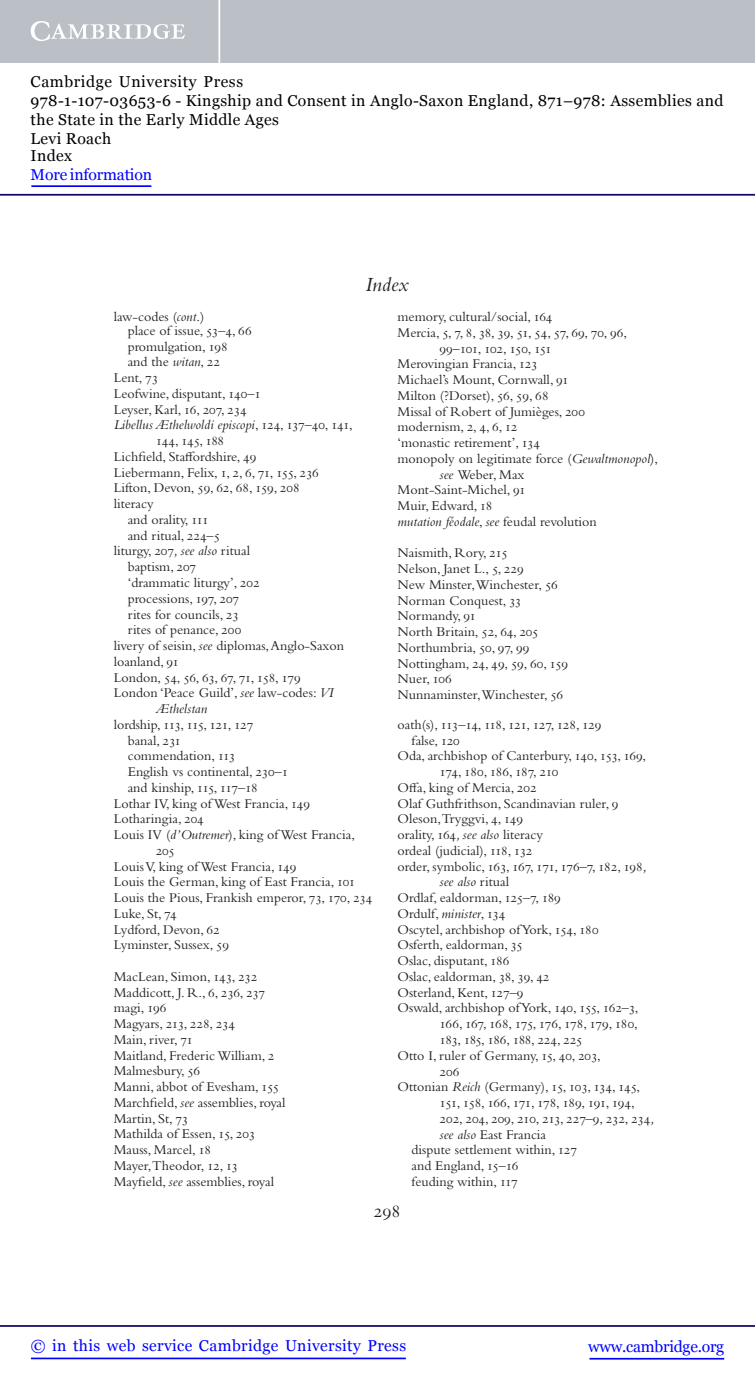
<style>
.page{position:relative;width:755px;height:1385px;background:#fff}
.page>*{position:absolute;margin:0;border:0;box-sizing:border-box;transform-origin:0 0}
.t1{font:italic 21px "Bembo Std";color:#231f20}
.t2{font:19.25px "Bembo Std";color:#231f20}
.t3{font:15.75px/18.6px "Georgia";letter-spacing:.025em;color:#000}
.t4{font:15.75px "Georgia";letter-spacing:.025em;color:#00f}
.t5{font:15.75px "Georgia";letter-spacing:-.015em;color:#00f}
.t6{font:15.75px "Georgia";letter-spacing:-.01em;color:#00f}
.t7{font:14px/15.8px "Bembo Std";color:#231f20}
.t8{font:14px "Bembo Std";letter-spacing:-.04em;color:#231f20}
.t9{font:14px "Bembo Std";letter-spacing:-.02em;color:#231f20}
.t10{font:italic 14px "Bembo Std";color:#231f20}
.s1{font-style:italic}
.s2{font-style:normal}
</style>
<div class="page">
<hr style="left:589px;top:1358px;width:134px;height:1px;background:#00f">
<hr style="left:0;top:1325px;width:754px;height:2px;background:#150666">
<hr style="left:31px;top:1357px;width:374px;height:2px;background:#00f">
<div style="left:0;top:0;width:754px;height:63px;background:#bac0c6"></div>
<svg style="left:31px;top:21px;width:154px;height:20px"></svg>
<hr style="left:218px;top:0;width:2px;height:63px;background:#fff">
<hr style="left:0;top:194px;width:754px;height:2px;background:#150666">
<hr style="left:31px;top:185px;width:120px;height:2px;background:#00f">
<p class="t3" style="left:31px;top:72px;width:694px">Cambridge University Press<br>978-1-107-03653-6 - Kingship and Consent in Anglo-Saxon England, 871–978: Assemblies and the State in the Early Middle Ages<br>Levi Roach<br>Index</p>
<p class="t6" style="left:31px;top:166px;width:123px">More information</p>
<h1 class="t1" style="left:365px;top:276px;width:45px">Index</h1>
<p class="t7" style="left:114px;top:310px;width:92px">law-codes (<span class="s1">cont</span>.)</p>
<p class="t7" style="left:128px;top:324px;width:125px">place of issue, 53–4 , 66</p>
<p class="t7" style="left:128px;top:340px;width:101px">promulgation, 198</p>
<p class="t7" style="left:128px;top:355px;width:94px">and the <span class="s1">witan</span>, 22</p>
<p class="t7" style="left:114px;top:371px;width:46px">Lent, 73</p>
<p class="t7" style="left:114px;top:387px;width:149px">Leofwine, disputant, 140–1</p>
<p class="t7" style="left:114px;top:403px;width:134px">Leyser, Karl, 16 , 207 , 234</p>
<p class="t10" style="left:114px;top:420px;width:240px">Libellus Æthelwoldi episcopi<span class="s2">, 124 , 137–40 , 141 ,</span></p>
<p class="t8" style="left:156px;top:436px;width:70px">144 , 145 , 188</p>
<p class="t7" style="left:114px;top:450px;width:144px">Lichfield, Staffordshire, 49</p>
<p class="t7" style="left:114px;top:466px;width:206px">Liebermann, Felix, 1 , 2 , 6 , 71 , 155 , 236</p>
<p class="t7" style="left:114px;top:481px;width:187px">Lifton, Devon, 59 , 62 , 68 , 159 , 208</p>
<p class="t7" style="left:114px;top:497px;width:42px">literacy</p>
<p class="t7" style="left:128px;top:513px;width:82px">and orality, 111</p>
<p class="t7" style="left:128px;top:529px;width:94px">and ritual, 224–5</p>
<p class="t7" style="left:114px;top:544px;width:138px">liturgy, 207 <span class="s1">, see also</span> ritual</p>
<p class="t7" style="left:128px;top:560px;width:70px">baptism, 207</p>
<p class="t7" style="left:128px;top:576px;width:133px">‘drammatic liturgy’, 202</p>
<p class="t7" style="left:128px;top:592px;width:113px">processions, 197 , 207</p>
<p class="t7" style="left:128px;top:607px;width:113px">rites for councils, 23</p>
<p class="t7" style="left:128px;top:623px;width:115px">rites of penance, 200</p>
<p class="t7" style="left:114px;top:639px;width:232px">livery of seisin, <span class="s1">see</span> diplomas, Anglo-Saxon</p>
<p class="t7" style="left:114px;top:655px;width:67px">loanland, 91</p>
<p class="t9" style="left:114px;top:672px;width:188px">London, 54 , 56 , 63 , 67 , 71 , 158 , 179</p>
<p class="t7" style="left:114px;top:686px;width:221px">London ‘Peace Guild’, <span class="s1">see</span> law-codes: <span class="s1">VI</span></p>
<p class="t10" style="left:156px;top:703px;width:53px">Æthelstan</p>
<p class="t8" style="left:114px;top:719px;width:141px">lordship, 113 , 115 , 121 , 127</p>
<p class="t7" style="left:128px;top:733px;width:55px">banal, 231</p>
<p class="t7" style="left:128px;top:749px;width:109px">commendation, 113</p>
<p class="t7" style="left:128px;top:765px;width:162px">English vs continental, 230–1</p>
<p class="t8" style="left:128px;top:782px;width:131px">and kinship, 115 , 117–18</p>
<p class="t7" style="left:114px;top:796px;width:198px">Lothar IV, king of West Francia, 149</p>
<p class="t7" style="left:114px;top:812px;width:92px">Lotharingia, 204</p>
<p class="t7" style="left:114px;top:828px;width:243px">Louis IV ( <span class="s1">d’Outremer</span> ), king of West Francia,</p>
<p class="t7" style="left:156px;top:844px;width:21px">205</p>
<p class="t7" style="left:114px;top:859px;width:184px">Louis V, king of West Francia, 149</p>
<p class="t7" style="left:114px;top:875px;width:243px">Louis the German, king of East Francia, 101</p>
<p class="t7" style="left:114px;top:891px;width:260px">Louis the Pious, Frankish emperor, 73 , 170 , 234</p>
<p class="t7" style="left:114px;top:907px;width:65px">Luke, St, 74</p>
<p class="t7" style="left:114px;top:922px;width:107px">Lydford, Devon, 62</p>
<p class="t7" style="left:114px;top:938px;width:117px">Lyminster, Sussex, 59</p>
<p class="t7" style="left:114px;top:970px;width:173px">MacLean, Simon, 143 , 232<br>Maddicott, J. R., 6 , 236 , 237 magi, 196<br>Magyars, 213 , 228 , 234<br>Main, river, 71<br>Maitland, Frederic William, 2<br>Malmesbury, 56<br>Manni, abbot of Evesham, 155<br>Marchfield, <span class="s1">see</span> assemblies, royal<br>Martin, St, 73<br>Mathilda of Essen, 15 , 203<br>Mauss, Marcel, 18<br>Mayer,Theodor, 12 , 13<br>Mayfield, <span class="s1">see</span> assemblies, royal</p>
<p class="t7" style="left:397px;top:310px;width:156px">memory, cultural/social, 164</p>
<p class="t7" style="left:397px;top:326px;width:231px">Mercia, 5 , 7 , 8 , 38 , 39 , 51 , 54 , 57 , 69 , 70 , 96 ,</p>
<p class="t8" style="left:439px;top:343px;width:114px">99–101 , 102 , 150 , 151</p>
<p class="t7" style="left:397px;top:357px;width:142px">Merovingian Francia, 123</p>
<p class="t7" style="left:397px;top:373px;width:173px">Michael’s Mount, Cornwall, 91</p>
<p class="t7" style="left:397px;top:389px;width:152px">Milton (?Dorset), 56 , 59 , 68</p>
<p class="t7" style="left:397px;top:405px;width:189px">Missal of Robert of Jumièges, 200</p>
<p class="t7" style="left:397px;top:420px;width:121px">modernism, 2 , 4 , 6 , 12</p>
<p class="t7" style="left:397px;top:436px;width:144px">‘monastic retirement’, 134</p>
<p class="t7" style="left:397px;top:452px;width:262px">monopoly on legitimate force ( <span class="s1">Gewaltmonopol</span> ),</p>
<p class="t7" style="left:439px;top:468px;width:86px"><span class="s1">see</span> Weber, Max</p>
<p class="t7" style="left:397px;top:483px;width:129px">Mont-Saint-Michel, 91</p>
<p class="t7" style="left:397px;top:499px;width:96px">Muir, E dward, 18</p>
<p class="t10" style="left:397px;top:516px;width:201px">mutation féodale<span class="s2">,</span> see <span class="s2">feudal revolution</span></p>
<p class="t7" style="left:397px;top:546px;width:172px">Naismith, Rory, 215<br>Nelson, Janet L., 5 , 229<br>New Minster,Winchester, 56<br>Norman Conquest, 33<br>Normandy, 91<br>North Britain, 52 , 64 , 205<br>Northumbria, 50 , 97 , 99<br>Nottingham, 24 , 49 , 59 , 60 , 159<br>Nuer, 106<br>Nunnaminster,Winchester, 56</p>
<p class="t8" style="left:397px;top:719px;width:205px">oath(s), 113–14 , 118 , 121 , 127 , 128 , 129</p>
<p class="t7" style="left:411px;top:734px;width:50px">false, 120</p>
<p class="t7" style="left:397px;top:749px;width:250px">Oda, archbishop of Canterbury, 140 , 153 , 169 ,</p>
<p class="t8" style="left:439px;top:766px;width:120px">174 , 180 , 186 , 187 , 210</p>
<p class="t7" style="left:397px;top:781px;width:140px">Offa, king of Mercia, 202</p>
<p class="t7" style="left:397px;top:797px;width:222px">Olaf Guthfrithson, Scandinavian ruler, 9</p>
<p class="t7" style="left:397px;top:812px;width:127px">Oleson,Tryggvi, 4 , 149</p>
<p class="t7" style="left:397px;top:828px;width:147px">orality, 164 <span class="s1">, see also</span> literacy</p>
<p class="t8" style="left:397px;top:845px;width:136px">ordeal (judicial), 118 , 132</p>
<p class="t7" style="left:397px;top:860px;width:250px">order, symbolic, 163 , 167 , 171 , 176–7 , 182 , 198 <span class="s1">,</span></p>
<p class="t10" style="left:439px;top:877px;width:71px">see also <span class="s2">ritual</span></p>
<p class="t9" style="left:397px;top:892px;width:165px">Ordlaf, ealdorman, 125–7 , 189</p>
<p class="t7" style="left:397px;top:907px;width:109px">Ordulf, <span class="s1">minister</span>, 134</p>
<p class="t7" style="left:397px;top:923px;width:202px">Oscytel, archbishop of York, 154 , 180</p>
<p class="t7" style="left:397px;top:938px;width:127px">Osferth, ealdorman, 35</p>
<p class="t7" style="left:397px;top:954px;width:113px">Oslac, disputant, 186</p>
<p class="t7" style="left:397px;top:970px;width:153px">Oslac, ealdorman, 38 , 39 , 42</p>
<p class="t7" style="left:397px;top:986px;width:127px">Osterland, Kent, 127–9</p>
<p class="t9" style="left:397px;top:1003px;width:242px">Oswald, archbishop of York, 140 , 155 , 162–3 ,</p>
<p class="t8" style="left:439px;top:1018px;width:200px">166 , 167 , 168 , 175 , 176 , 178 , 179 , 180 ,</p>
<p class="t8" style="left:439px;top:1034px;width:144px">183 , 185 , 186 , 188 , 224 , 225</p>
<p class="t7" style="left:397px;top:1049px;width:204px">Otto I, ruler of Germany, 15 , 40 , 203 ,</p>
<p class="t7" style="left:439px;top:1064px;width:21px">206</p>
<p class="t9" style="left:397px;top:1081px;width:244px">Ottonian <span class="s1">Reich</span> (Germany), 15 , 103 , 134 , 145 ,</p>
<p class="t8" style="left:439px;top:1097px;width:196px">151 , 158 , 166 , 171 , 178 , 189 , 191 , 194 ,</p>
<p class="t7" style="left:439px;top:1112px;width:216px">202 , 204 , 209 , 210 , 213 , 227–9 , 232 , 234 <span class="s1">,</span></p>
<p class="t7" style="left:439px;top:1127px;width:108px"><span class="s1">see also</span> East Francia</p>
<p class="t7" style="left:411px;top:1143px;width:167px">dispute settlement within, 127</p>
<p class="t7" style="left:411px;top:1159px;width:108px">and England, 15– 16</p>
<p class="t7" style="left:411px;top:1175px;width:108px">feuding within, 117</p>
<h2 class="t2" style="left:373px;top:1204px;width:29px">298</h2>
<p class="t4" style="left:31px;top:1337px;width:376px">© in this web service Cambridge University Press</p>
<p class="t5" style="left:587px;top:1337px;width:137px">www.cambridge.org</p>
</div>
